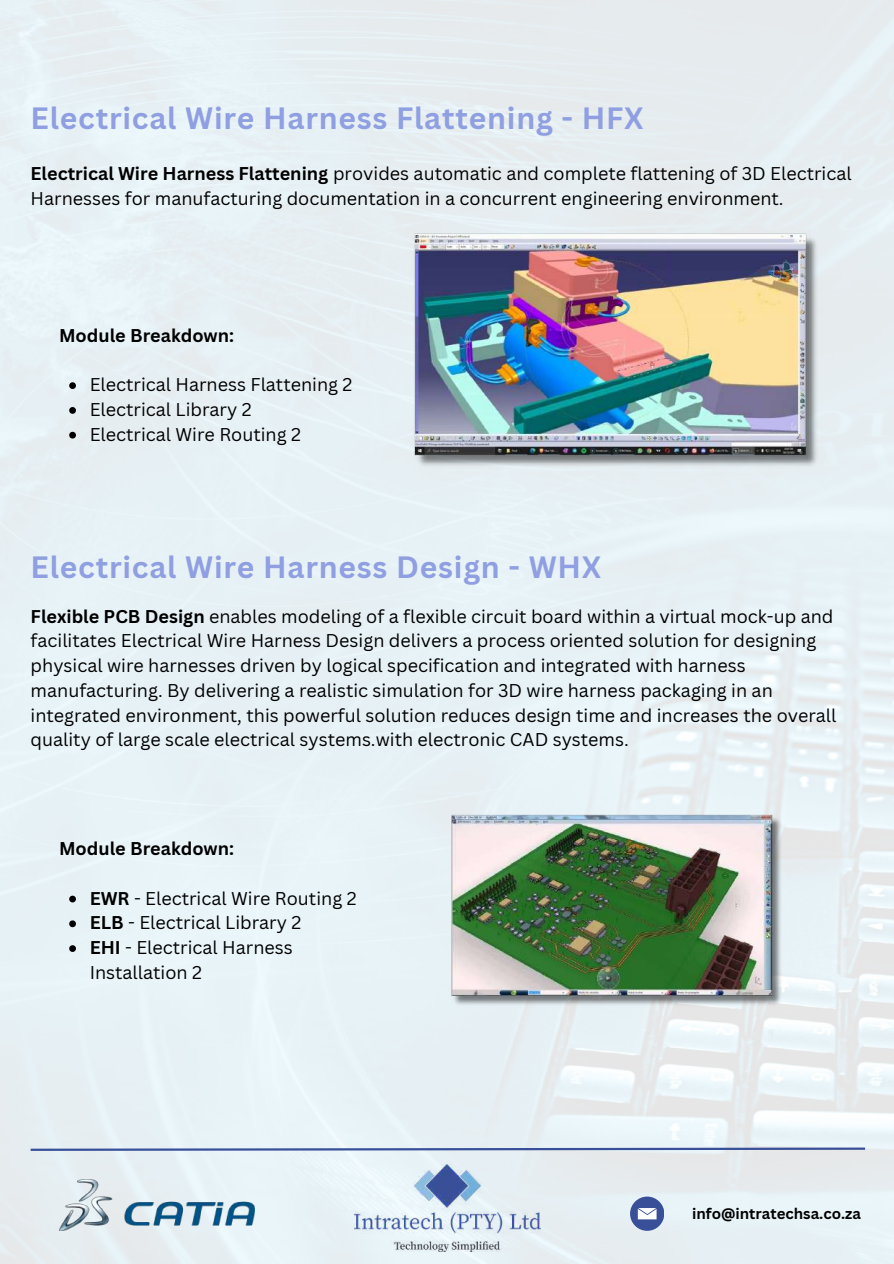
<style>
.page{position:relative;width:894px;height:1264px;background:#fff}
.page>*{position:absolute;margin:0;border:0;box-sizing:border-box;transform-origin:0 0}
.t1{font:700 30px "Canva Sans";letter-spacing:.025em;color:#8f9fe1}
.t2{font:18px/24.8px "Canva Sans";color:#000}
.t3{font:700 18px "Canva Sans";color:#000}
.t4{font:700 15px "Canva Sans";color:#000}
.s1{font-weight:700}
</style>
<div class="page">
<img style="left:0;top:0;width:893px;height:1263px">
<svg style="left:28px;top:1146px;width:839px;height:5px;background:#99a8cb"></svg>
<img style="left:354px;top:1164px;width:186px;height:86px">
<div style="left:630px;top:1196px;width:33px;height:34px;background:#395099;border-radius:50%"></div>
<svg style="left:637px;top:1208px;width:19px;height:11px"></svg>
<img style="left:59px;top:1179px;width:196px;height:51px">
<svg style="left:69px;top:382px;width:7px;height:7px"></svg>
<svg style="left:69px;top:407px;width:7px;height:7px"></svg>
<svg style="left:69px;top:432px;width:7px;height:6px"></svg>
<svg style="left:69px;top:895px;width:7px;height:7px"></svg>
<svg style="left:69px;top:920px;width:7px;height:7px"></svg>
<svg style="left:69px;top:945px;width:7px;height:6px"></svg>
<img style="left:445px;top:814px;width:343px;height:193px">
<img style="left:407px;top:233px;width:419px;height:236px">
<h1 class="t1" style="left:31px;top:97px;width:614px">Electrical Wire Harness Flattening - HFX</h1>
<p class="t2" style="left:31px;top:161px;width:822px"><span class="s1">Electrical Wire Harness Flattening</span> provides automatic and complete flattening of 3D Electrical<br>Harnesses for manufacturing documentation in a concurrent engineering environment.</p>
<p class="t3" style="left:59px;top:322px;width:176px">Module Breakdown:</p>
<p class="t2" style="left:90px;top:372px;width:264px">Electrical Harness Flattening 2<br>Electrical Library 2<br>Electrical Wire Routing 2</p>
<h1 class="t1" style="left:31px;top:545px;width:572px">Electrical Wire Harness Design - WHX</h1>
<p class="t2" style="left:31px;top:603px;width:807px"><span class="s1">Flexible PCB Design</span> enables modeling of a flexible circuit board within a virtual mock-up and facilitates Electrical Wire Harness Design delivers a process oriented solution for designing physical wire harnesses driven by logical specification and integrated with harness manufacturing. By delivering a realistic simulation for 3D wire harness packaging in an integrated environment, this powerful solution reduces design time and increases the overall quality of large scale electrical systems.with electronic CAD systems.</p>
<p class="t3" style="left:59px;top:836px;width:176px">Module Breakdown:</p>
<p class="t2" style="left:90px;top:885px;width:268px"><span class="s1">EWR</span> - Electrical Wire Routing 2<br><span class="s1">ELB</span> - Electrical Library 2<br><span class="s1">EHI</span> - Electrical Harness<br>Installation 2</p>
<p class="t4" style="left:691px;top:1203px;width:170px">info@intratechsa.co.za</p>
</div>
